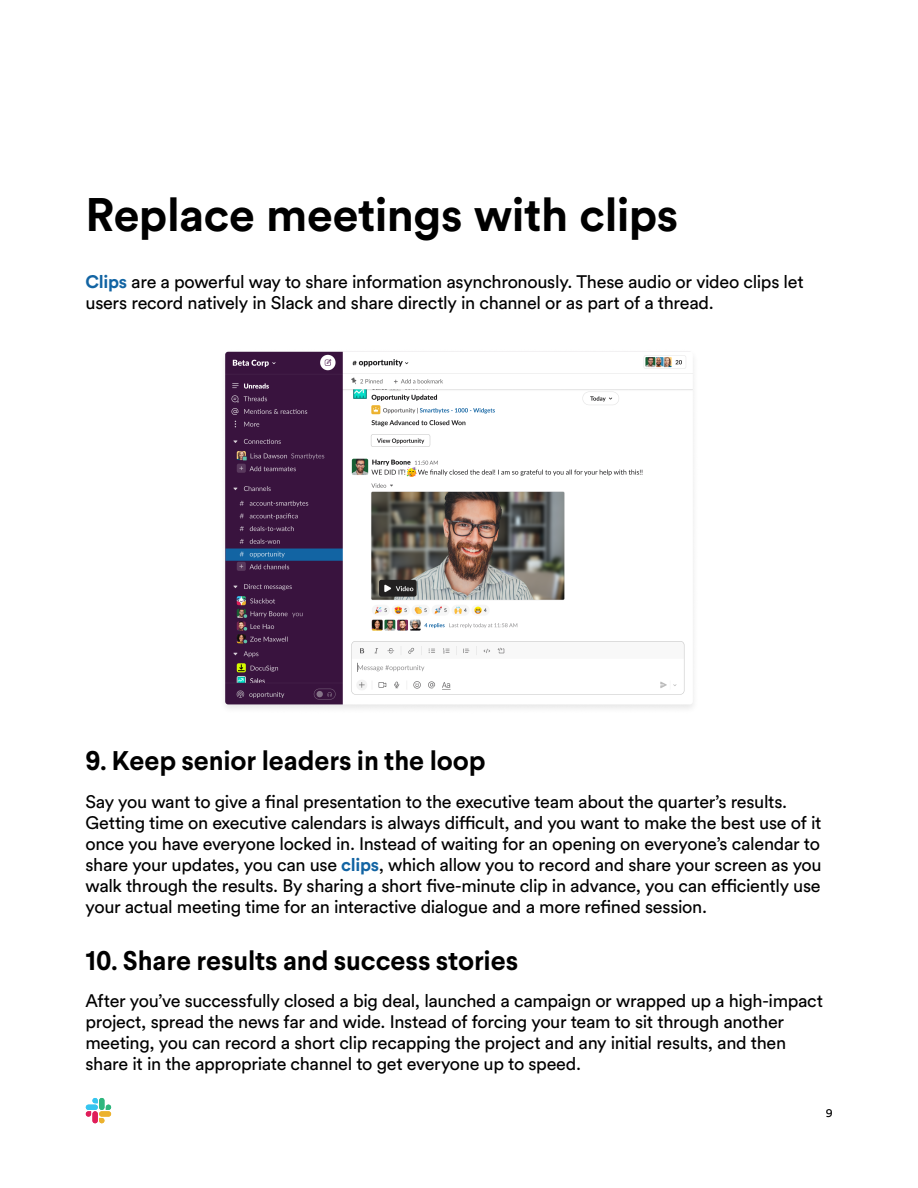
<style>
.page{position:relative;width:918px;height:1188px;background:#fff}
.page>*{position:absolute;margin:0;border:0;box-sizing:border-box;transform-origin:0 0}
.t1{font:700 46.5px "Slack Circular";letter-spacing:-.01em;color:#000}
.t2{font:700 27px "Larsseit";letter-spacing:-.005em;color:#000}
.t3{font:18px/21px "Slack Circular";letter-spacing:-.02em;color:#000}
.t4{font:12px "Slack Circular";color:#000}
.s1{font-weight:700;color:#1264a3}
</style>
<div class="page">
<svg style="left:86px;top:1111px;width:5px;height:6px"></svg>
<div style="left:92px;top:1111px;width:6px;height:12px;background:#e01e5a;border-radius:3px"></div>
<svg style="left:92px;top:1098px;width:6px;height:5px"></svg>
<div style="left:86px;top:1105px;width:12px;height:5px;background:#36c5f0;border-radius:3px"></div>
<svg style="left:106px;top:1105px;width:5px;height:5px"></svg>
<div style="left:99px;top:1098px;width:5px;height:12px;background:#2eb67d;border-radius:3px"></div>
<svg style="left:99px;top:1118px;width:5px;height:5px"></svg>
<div style="left:99px;top:1111px;width:12px;height:6px;background:#ecb22e;border-radius:3px"></div>
<div style="left:219px;top:348px;width:480px;height:366px;background:#000;opacity:.1"></div>
<img style="left:225px;top:352px;width:468px;height:352px">
<h1 class="t1" style="left:86px;top:183px;width:594px">Replace meetings with clips</h1>
<p class="t3" style="left:86px;top:271px;width:720px"><span class="s1">Clips</span> are a powerful way to share information asynchronously. These audio or video clips let users record natively in Slack and share directly in channel or as part of a thread.</p>
<h2 class="t2" style="left:86px;top:744px;width:402px">9. Keep senior leaders in the loop</h2>
<p class="t3" style="left:86px;top:790px;width:738px">Say you want to give a final presentation to the executive team about the quarter’s results.<br>Getting time on executive calendars is always difficult, and you want to make the best use of it once you have everyone locked in. Instead of waiting for an opening on everyone’s calendar to share your updates, you can use <span class="s1">clips</span>, which allow you to record and share your screen as you walk through the results. By sharing a short five-minute clip in advance, you can efficiently use your actual meeting time for an interactive dialogue and a more refined session.</p>
<h2 class="t2" style="left:86px;top:943px;width:434px">10. Share results and success stories</h2>
<p class="t3" style="left:86px;top:990px;width:739px">After you’ve successfully closed a big deal, launched a campaign or wrapped up a high-impact project, spread the news far and wide. Instead of forcing your team to sit through another meeting, you can record a short clip recapping the project and any initial results, and then share it in the appropriate channel to get everyone up to speed.</p>
<p class="t4" style="left:826px;top:1105px;width:8px">9</p>
</div>
